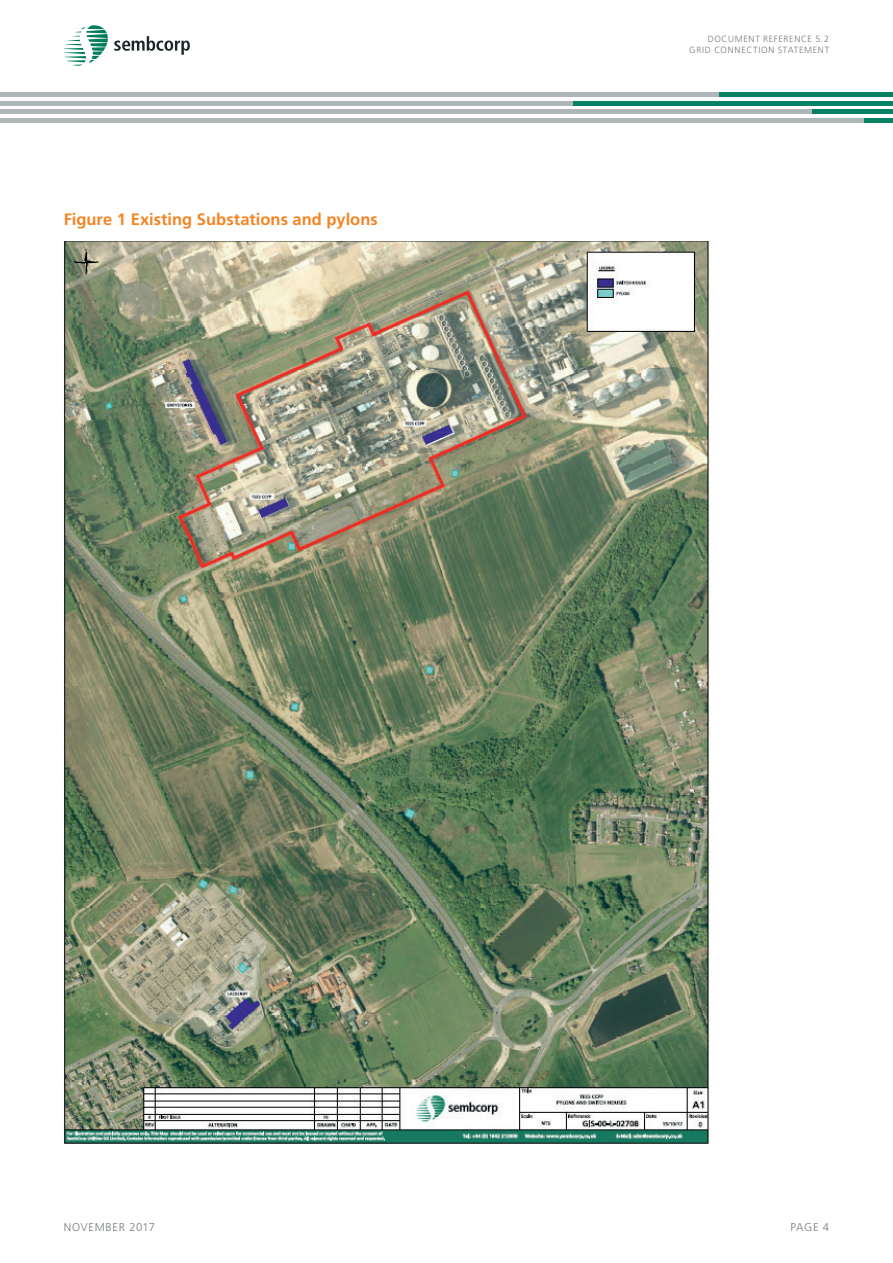
<style>
.page{position:relative;width:893px;height:1263px;background:#fff}
.page>*{position:absolute;margin:0;border:0;box-sizing:border-box;transform-origin:0 0}
.t1{font:700 16.5px "Frutiger LT Std";color:#f58423}
.t2{font:300 11.25px "Frutiger LT Std";letter-spacing:.05em;color:#757b7f}
.t3{font:300 9px/10.8px "Frutiger LT Std";letter-spacing:.075em;color:#757b7f;text-align:right}
</style>
<div class="page">
<hr style="left:0;top:101px;width:893px;height:4px;background:#afb6b7">
<hr style="left:0;top:110px;width:893px;height:4px;background:#afb6b7">
<hr style="left:0;top:118px;width:893px;height:4px;background:#afb6b7">
<hr style="left:574px;top:101px;width:319px;height:4px;background:#088164">
<hr style="left:0;top:93px;width:893px;height:4px;background:#afb6b7">
<hr style="left:812px;top:110px;width:81px;height:4px;background:#088164">
<hr style="left:719px;top:93px;width:174px;height:4px;background:#088164">
<hr style="left:864px;top:118px;width:29px;height:4px;background:#088164">
<svg style="left:64px;top:25px;width:44px;height:41px"></svg>
<svg style="left:114px;top:36px;width:76px;height:19px"></svg>
<img style="left:64px;top:241px;width:647px;height:903px">
<h1 class="t1" style="left:64px;top:210px;width:316px">Figure 1 Existing Substations and pylons</h1>
<p class="t3" style="left:689px;top:34px;width:141px">DOCUMENT REFERENCE 5.2<br>GRID CONNECTION STATEMENT</p>
<p class="t2" style="left:64px;top:1221px;width:93px">NOVEMBER 2017</p>
<p class="t2" style="left:790px;top:1221px;width:40px">PAGE 4</p>
</div>
